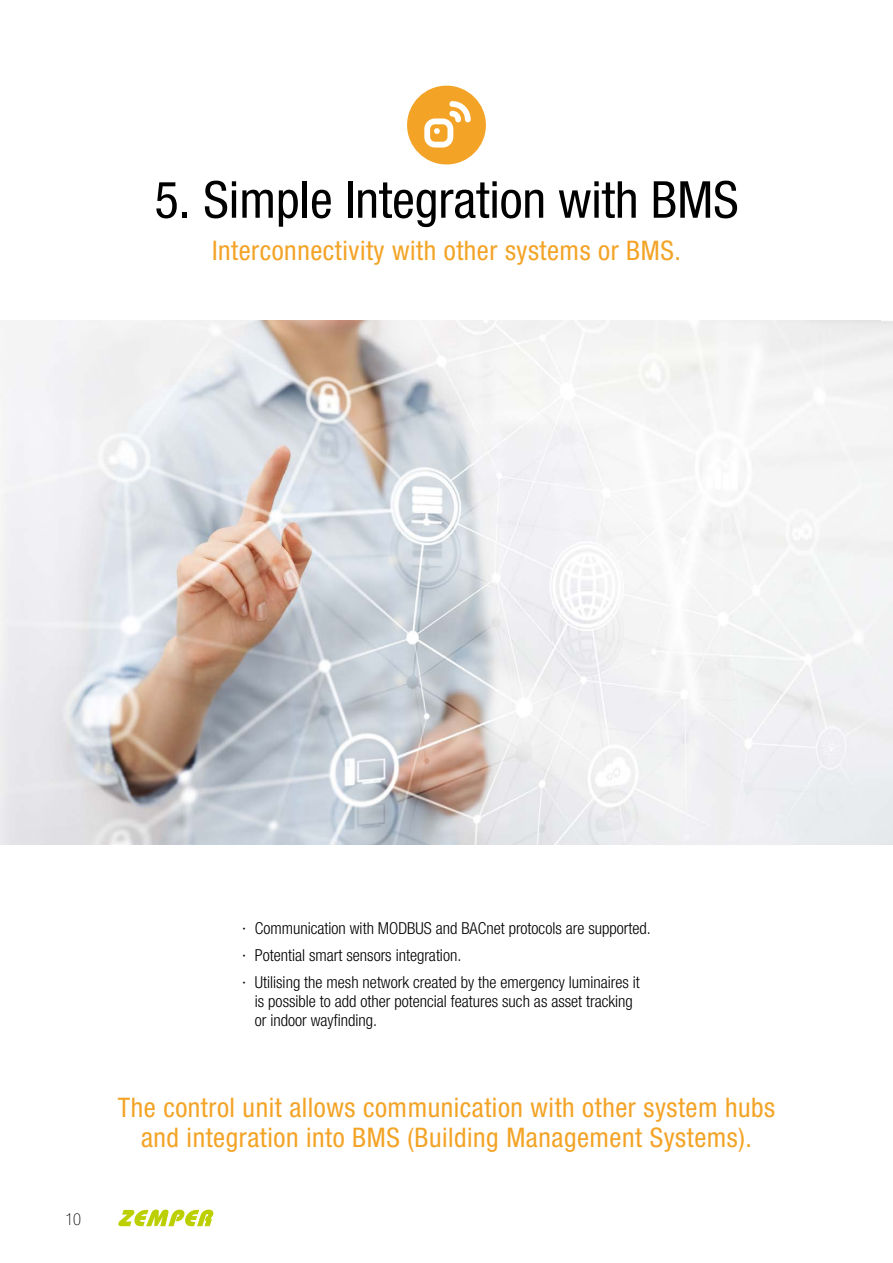
<style>
.page{position:relative;width:893px;height:1263px;background:#fff}
.page>*{position:absolute;margin:0;border:0;box-sizing:border-box;transform-origin:0 0}
.t1{font:51px "Helvetica Neue LT 57 Cn";color:#000}
.t2{font:27px/30px "Helvetica Neue LT 57 Cn";letter-spacing:.02em;color:#f3a427;text-align:center}
.t3{font:16.5px/27.3px "Helvetica Neue LT 47 Lt Cn";color:#000}
.t4{font:16.5px "Helvetica Neue LT 37 Th Cn";color:#000}
.s1{font-family:"Helvetica Neue LT 57 Cn"}
</style>
<div class="page">
<img style="left:0;top:320px;width:893px;height:524px">
<div style="left:407px;top:86px;width:79px;height:78px;background:#f3a427;border-radius:50%"></div>
<svg style="left:424px;top:101px;width:47px;height:46px"></svg>
<hr style="left:892px;top:320px;width:1px;height:367px;background:#878787">
<svg style="left:118px;top:1209px;width:95px;height:17px"></svg>
<h1 class="t1" style="left:154px;top:170px;width:586px">5. Simple Integration with BMS</h1>
<h2 class="t2" style="left:212px;top:235px;width:470px">Interconnectivity with other systems or BMS.</h2>
<p class="t4" style="left:65px;top:1210px;width:17px">10</p>
<p class="t3" style="left:242px;top:914px;width:410px"><span class="s1">·</span> Communication with MODBUS and BACnet protocols are supported. <span class="s1">·</span> Potential smart sensors integration.<br><span class="s1">·</span> Utilising the mesh network created by the emergency luminaires it</p>
<p class="t3" style="left:255px;top:992px;width:379px;line-height:18.8px">is possible to add other potencial features such as asset tracking or indoor wayfinding.</p>
<h2 class="t2" style="left:118px;top:1092px;width:659px">The control unit allows communication with other system hubs and integration into BMS (Building Management Systems).</h2>
</div>
